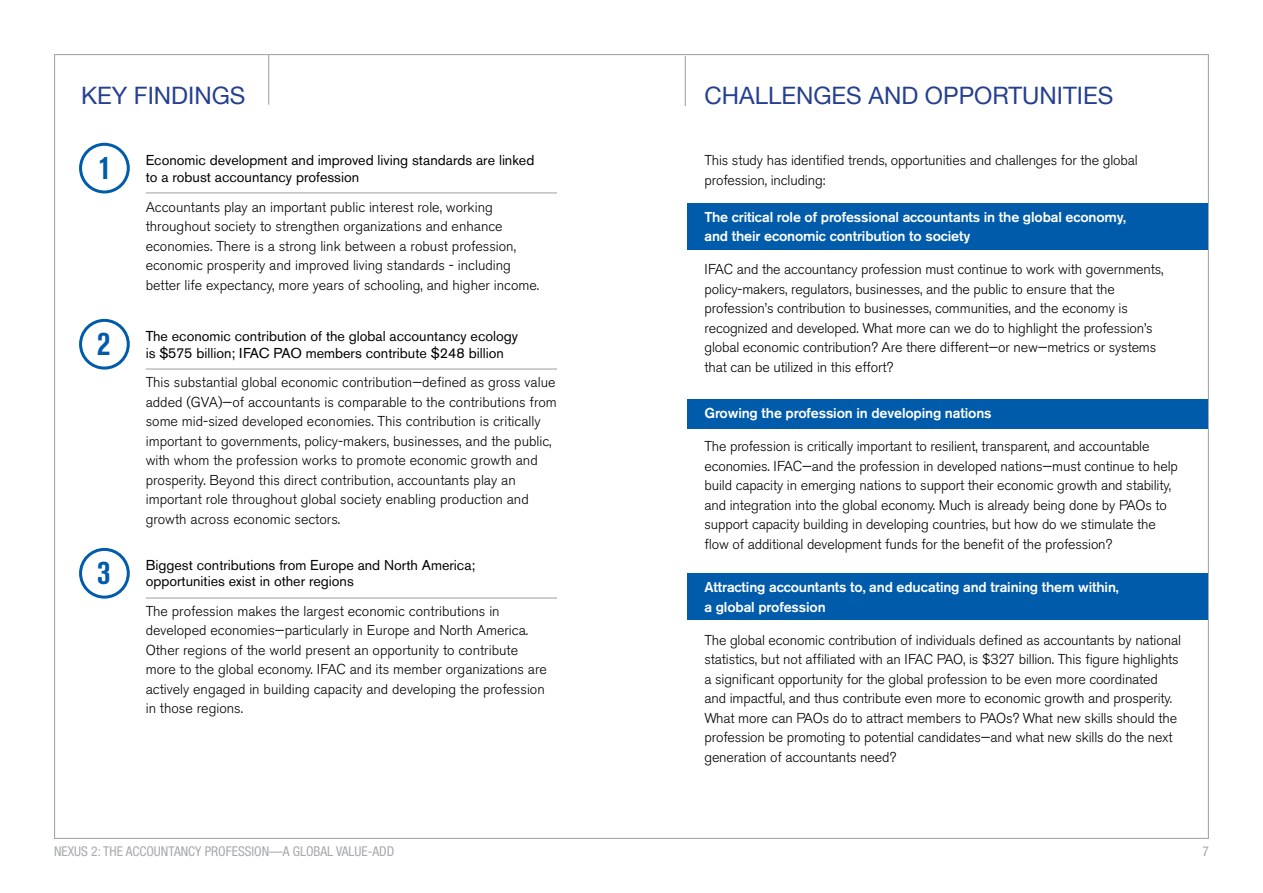
<style>
.page{position:relative;width:1263px;height:893px;background:#fff}
.page>*{position:absolute;margin:0;border:0;box-sizing:border-box;transform-origin:0 0}
.t1{font:700 condensed 33.15px "Akzidenz Grotesk BE";color:#005baa}
.t2{font:24px "Helvetica Neue";color:#25408f}
.t3{font:300 14.25px/19.5px "Akzidenz Grotesk BE";letter-spacing:-.01em;color:#000}
.t4{font:14.25px/16.5px "Akzidenz Grotesk BE";color:#000}
.t5{font:500 14.25px/19.5px "Akzidenz Grotesk BE";letter-spacing:-.01em;color:#fff}
.t6{font:condensed 13.5px "Helvetica Neue";color:#a7a9ac}
</style>
<div class="page">
<div style="left:687px;top:204px;width:521px;height:46px;background:#005baa"></div>
<div style="left:687px;top:573px;width:521px;height:47px;background:#005baa"></div>
<div style="left:687px;top:399px;width:521px;height:29px;background:#005baa"></div>
<hr style="left:268px;top:55px;width:1px;height:50px;background:#a7a9ac">
<hr style="left:685px;top:56px;width:1px;height:50px;background:#a7a9ac">
<hr style="left:146px;top:192px;width:411px;height:1px;background:#a7a9ac">
<hr style="left:146px;top:368px;width:411px;height:2px;background:#a7a9ac">
<hr style="left:146px;top:597px;width:411px;height:2px;background:#a7a9ac">
<div style="left:79px;top:143px;width:51px;height:50px;border:3px solid #005baa;border-radius:50%"></div>
<div style="left:79px;top:319px;width:51px;height:51px;border:3px solid #005baa;border-radius:50%"></div>
<div style="left:79px;top:548px;width:51px;height:51px;border:3px solid #005baa;border-radius:50%"></div>
<h2 class="t2" style="left:81px;top:78px;width:166px">KEY FINDINGS</h2>
<h2 class="t2" style="left:704px;top:78px;width:410px">CHALLENGES AND OPPORTUNITIES</h2>
<h1 class="t1" style="left:98px;top:149px;width:15px">1</h1>
<p class="t4" style="left:146px;top:152px;width:390px">Economic development and improved living standards are linked to a robust accountancy profession</p>
<p class="t3" style="left:146px;top:197px;width:395px">Accountants play an important public interest role, working throughout society to strengthen organizations and enhance economies. There is a strong link between a robust profession, economic prosperity and improved living standards - including better life expectancy, more years of schooling, and higher income.</p>
<h1 class="t1" style="left:97px;top:325px;width:15px">2</h1>
<p class="t4" style="left:146px;top:328px;width:374px">The economic contribution of the global accountancy ecology is $575 billion; IFAC PAO members contribute $248 billion</p>
<p class="t3" style="left:146px;top:373px;width:413px">This substantial global economic contribution—defined as gross value added (GVA)—of accountants is comparable to the contributions from some mid-sized developed economies. This contribution is critically important to governments, policy-makers, businesses, and the public, with whom the profession works to promote economic growth and prosperity. Beyond this direct contribution, accountants play an important role throughout global society enabling production and growth across economic sectors.</p>
<h1 class="t1" style="left:97px;top:554px;width:15px">3</h1>
<p class="t4" style="left:146px;top:557px;width:331px">Biggest contributions from Europe and North America; opportunities exist in other regions</p>
<p class="t3" style="left:146px;top:601px;width:403px">The profession makes the largest economic contributions in developed economies—particularly in Europe and North America.<br>Other regions of the world present an opportunity to contribute more to the global economy. IFAC and its member organizations are actively engaged in building capacity and developing the profession in those regions.</p>
<p class="t3" style="left:704px;top:151px;width:435px">This study has identified trends, opportunities and challenges for the global profession, including:</p>
<p class="t5" style="left:704px;top:207px;width:423px">The critical role of professional accountants in the global economy, and their economic contribution to society</p>
<p class="t3" style="left:704px;top:260px;width:461px">IFAC and the accountancy profession must continue to work with governments, policy-makers, regulators, businesses, and the public to ensure that the profession’s contribution to businesses, communities, and the economy is recognized and developed. What more can we do to highlight the profession’s global economic contribution? Are there different—or new—metrics or systems that can be utilized in this effort?</p>
<p class="t5" style="left:704px;top:403px;width:289px">Growing the profession in developing nations</p>
<p class="t3" style="left:704px;top:437px;width:475px">The profession is critically important to resilient, transparent, and accountable economies. IFAC—and the profession in developed nations—must continue to help build capacity in emerging nations to support their economic growth and stability, and integration into the global economy. Much is already being done by PAOs to support capacity building in developing countries, but how do we stimulate the flow of additional development funds for the benefit of the profession?</p>
<p class="t5" style="left:704px;top:577px;width:416px">Attracting accountants to, and educating and training them within, a global profession</p>
<p class="t3" style="left:704px;top:630px;width:478px">The global economic contribution of individuals defined as accountants by national statistics, but not affiliated with an IFAC PAO, is $327 billion. This figure highlights a significant opportunity for the global profession to be even more coordinated and impactful, and thus contribute even more to economic growth and prosperity.<br>What more can PAOs do to attract members to PAOs? What new skills should the profession be promoting to potential candidates—and what new skills do the next generation of accountants need?</p>
<p class="t6" style="left:54px;top:843px;width:342px">NEXUS 2: THE ACCOUNTANCY PROFESSION—A GLOBAL VALUE-ADD</p>
<p class="t6" style="left:1202px;top:843px;width:8px">7</p>
</div>
